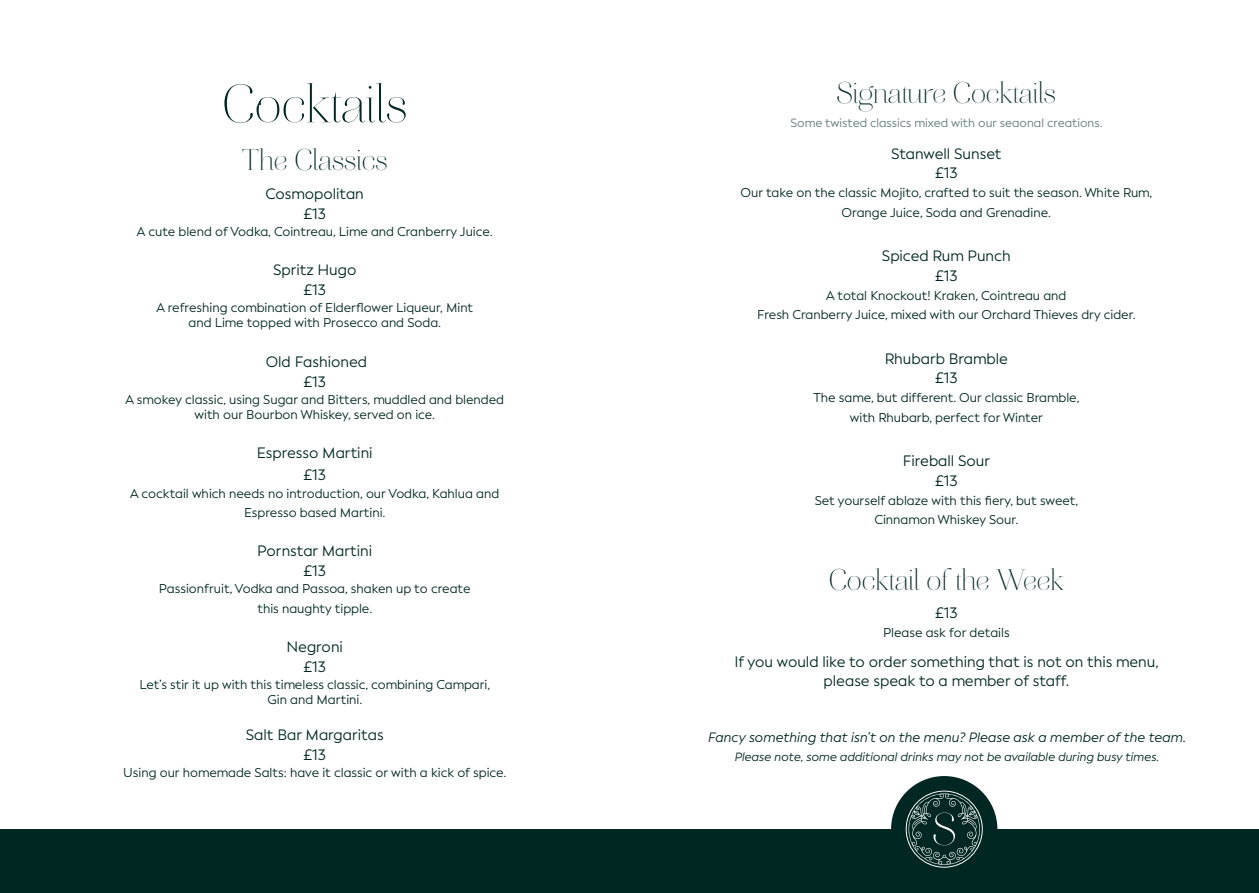
<style>
.page{position:relative;width:1259px;height:893px;background:#fff}
.page>*{position:absolute;margin:0;border:0;box-sizing:border-box;transform-origin:0 0}
.t1{font:54px "Aire Roman Pro";color:#002722}
.t2{font:30px "Aire Roman Pro";color:#002722}
.t3{font:15px/19.2px "Facundo";color:#002722;text-align:center}
.t4{font:italic 13.5px "Facundo";color:#002722}
.t5{font:12.75px/19.2px "Facundo";color:#002722;text-align:center}
.t6{font:italic 12px "Facundo";color:#002722}
.t7{font:12px "Facundo";color:#617978}
</style>
<div class="page">
<div style="left:0;top:829px;width:1259px;height:64px;background:#002722"></div>
<div style="left:891px;top:776px;width:106px;height:106px;background:#002722;border-radius:50%"></div>
<svg style="left:905px;top:791px;width:77px;height:77px"></svg>
<h1 class="t1" style="left:222px;top:72px;width:187px">Cocktails</h1>
<h2 class="t2" style="left:242px;top:142px;width:147px">The Classics</h2>
<p class="t3" style="left:266px;top:184px;width:100px;line-height:20.1px">Cosmopolitan £13</p>
<p class="t5" style="left:137px;top:222px;width:357px">A cute blend of Vodka, Cointreau, Lime and Cranberry Juice.</p>
<p class="t3" style="left:273px;top:260px;width:85px;line-height:20.1px">Spritz Hugo £13</p>
<p class="t5" style="left:156px;top:301px;width:318px;line-height:15px">A refreshing combination of Elderflower Liqueur, Mint and Lime topped with Prosecco and Soda.</p>
<p class="t3" style="left:266px;top:352px;width:103px;line-height:20.1px">Old Fashioned £13</p>
<p class="t5" style="left:125px;top:392px;width:380px;line-height:15px">A smokey classic, using Sugar and Bitters, muddled and blended with our Bourbon Whiskey, served on ice.</p>
<p class="t3" style="left:257px;top:442px;width:117px;line-height:22.2px">Espresso Martini £13</p>
<p class="t5" style="left:130px;top:484px;width:370px">A cocktail which needs no introduction, our Vodka, Kahlua and<br>Espresso based Martini.</p>
<p class="t3" style="left:257px;top:541px;width:116px;line-height:20.1px">Pornstar Martini £13</p>
<p class="t5" style="left:159px;top:579px;width:313px">Passionfruit, Vodka and Passoa, shaken up to create this naughty tipple.</p>
<p class="t3" style="left:286px;top:637px;width:58px;line-height:20.1px">Negroni £13</p>
<p class="t5" style="left:139px;top:677px;width:352px;line-height:15px">Let’s stir it up with this timeless classic, combining Campari,<br>Gin and Martini.</p>
<p class="t3" style="left:246px;top:726px;width:139px">Salt Bar Margaritas £13</p>
<p class="t5" style="left:123px;top:763px;width:385px">Using our homemade Salts: have it classic or with a kick of spice.</p>
<h2 class="t2" style="left:836px;top:75px;width:221px">Signature Cocktails</h2>
<p class="t7" style="left:790px;top:116px;width:313px">Some twisted classics mixed with our seaonal creations.</p>
<p class="t3" style="left:891px;top:144px;width:112px">Stanwell Sunset £13</p>
<p class="t5" style="left:740px;top:183px;width:413px">Our take on the classic Mojito, crafted to suit the season. White Rum,<br>Orange Juice, Soda and Grenadine.</p>
<p class="t3" style="left:882px;top:247px;width:130px">Spiced Rum Punch £13</p>
<p class="t5" style="left:757px;top:286px;width:380px">A total Knockout! Kraken, Cointreau and<br>Fresh Cranberry Juice, mixed with our Orchard Thieves dry cider.</p>
<p class="t3" style="left:885px;top:349px;width:125px">Rhubarb Bramble £13</p>
<p class="t5" style="left:813px;top:388px;width:267px">The same, but different. Our classic Bramble, with Rhubarb, perfect for Winter</p>
<p class="t3" style="left:903px;top:452px;width:89px">Fireball Sour £13</p>
<p class="t5" style="left:814px;top:491px;width:265px">Set yourself ablaze with this fiery, but sweet,<br>Cinnamon Whiskey Sour.</p>
<h2 class="t2" style="left:829px;top:562px;width:237px">Cocktail of the Week</h2>
<p class="t3" style="left:935px;top:603px;width:24px">£13</p>
<p class="t5" style="left:883px;top:623px;width:128px">Please ask for details</p>
<p class="t3" style="left:734px;top:653px;width:426px">If you would like to order something that is not on this menu, please speak to a member of staff.</p>
<p class="t4" style="left:707px;top:729px;width:480px">Fancy something that isn’t on the menu? Please ask a member of the team.</p>
<p class="t6" style="left:734px;top:750px;width:426px">Please note, some additional drinks may not be available during busy times.</p>
</div>
